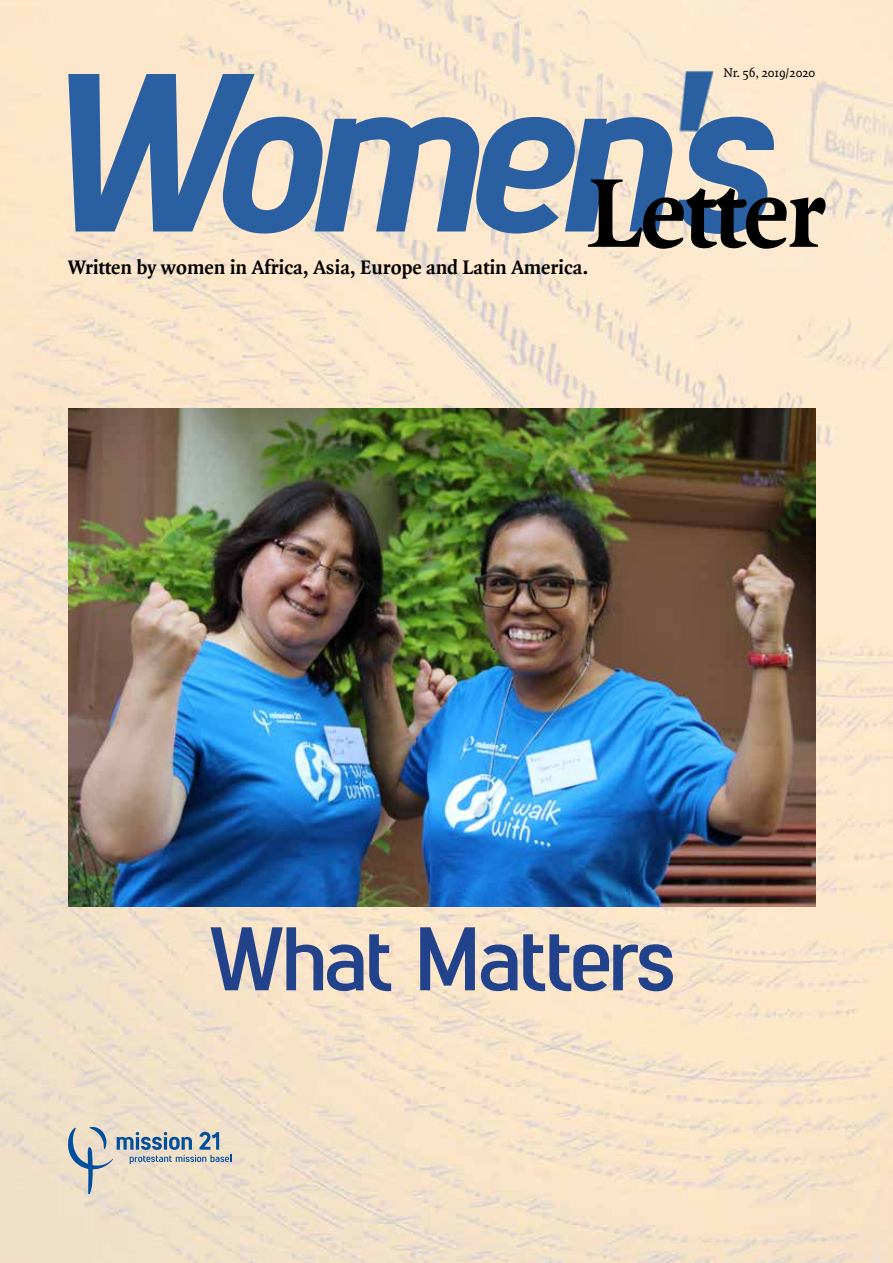
<style>
.page{position:relative;width:893px;height:1263px;background:#fff}
.page>*{position:absolute;margin:0;border:0;box-sizing:border-box;transform-origin:0 0}
.t1{font:italic 800 225px "Lintel";letter-spacing:-.055em;color:#2a60a2}
.t2{font:700 90px "Lintel";letter-spacing:-.04em;color:#22438b}
.t3{font:700 21px "Quadraat OT";color:#000}
.t4{font:13.5px "Quadraat OT";letter-spacing:-.025em;color:#000}
.s1{font-family:"Quadraat OT";font-weight:700;font-style:normal;font-size:105px;color:#000}
</style>
<div class="page">
<img style="left:0;top:0;width:893px;height:1263px">
<svg style="left:68px;top:1127px;width:163px;height:66px;background:#cbc9c2"></svg>
<img style="left:68px;top:408px;width:747px;height:498px">
<img style="left:48px;top:43px;width:799px;height:257px">
<p class="t4" style="left:723px;top:65px;width:94px">Nr. 56, 2019/2020</p>
<h1 class="t1" style="left:36px;top:-7px;width:791px">Womens<span class="s1">Letter</span></h1>
<p class="t3" style="left:68px;top:255px;width:522px">Written by women in Africa, Asia, Europe and Latin America.</p>
<h2 class="t2" style="left:209px;top:896px;width:469px">What Matters</h2>
</div>
